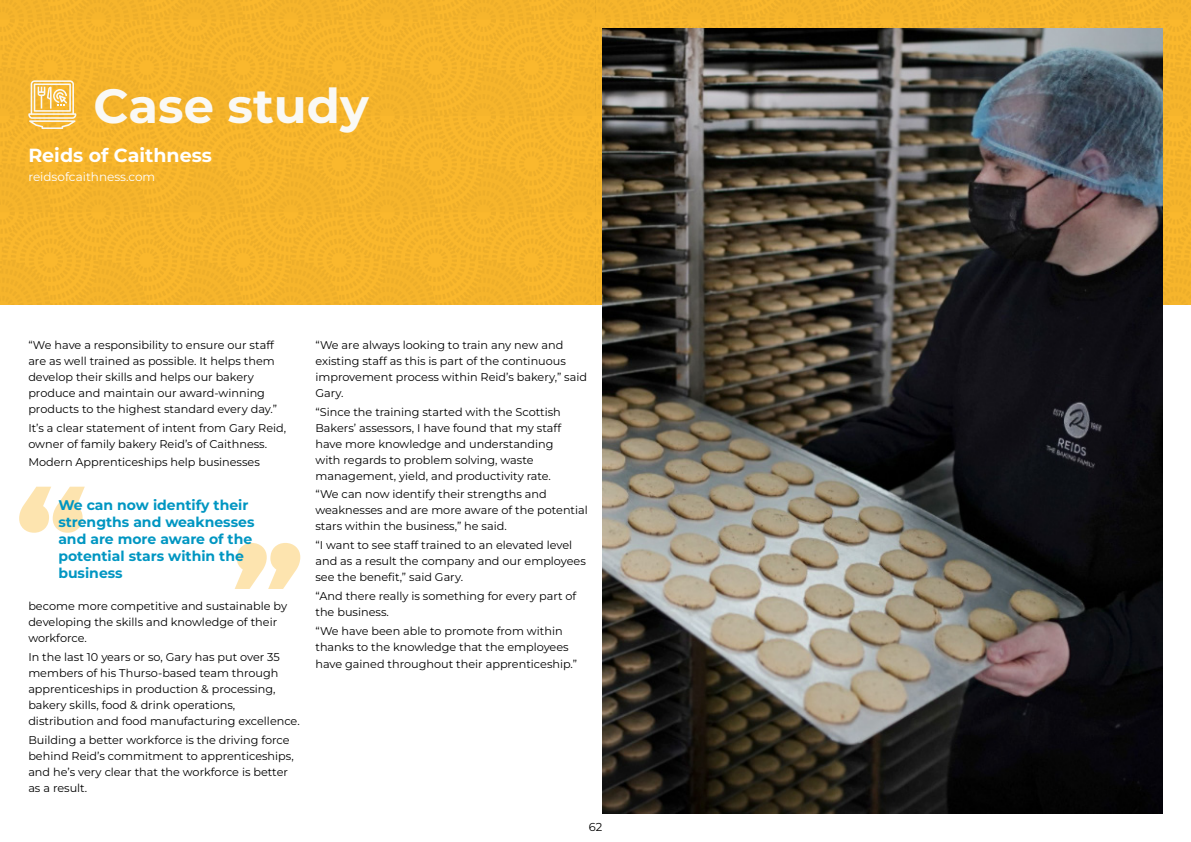
<style>
.page{position:relative;width:1191px;height:842px;background:#fff}
.page>*{position:absolute;margin:0;border:0;box-sizing:border-box;transform-origin:0 0}
.t1{font:700 48px "Montserrat";color:#faf9f5}
.t2{font:700 19px "Montserrat";color:#fff}
.t3{font:700 14px/17px "Montserrat";color:#0096c2}
.t4{font:12px "Montserrat";color:#fff}
.t5{font:11.5px "Montserrat";color:#000}
.t6{font:11.2px/16px "Montserrat";color:#000}
</style>
<div class="page">
<svg style="left:19px;top:487px;width:66px;height:46px"></svg>
<svg style="left:235px;top:543px;width:65px;height:46px"></svg>
<img style="left:0;top:0;width:1191px;height:305px">
<svg style="left:28px;top:80px;width:48px;height:49px;background:#f6cd77"></svg>
<img style="left:602px;top:28px;width:560px;height:786px">
<h1 class="t1" style="left:94px;top:74px;width:277px">Case study</h1>
<h2 class="t2" style="left:28px;top:142px;width:185px">Reids of Caithness</h2>
<p class="t4" style="left:28px;top:168px;width:128px">reidsofcaithness.com</p>
<p class="t6" style="left:28px;top:336px;width:250px">“We have a responsibility to ensure our staff are as well trained as possible. It helps them develop their skills and helps our bakery produce and maintain our award-winning products to the highest standard every day.”</p>
<p class="t6" style="left:28px;top:419px;width:259px">It’s a clear statement of intent from Gary Reid, owner of family bakery Reid’s of Caithness.</p>
<p class="t6" style="left:28px;top:454px;width:233px">Modern Apprenticeships help businesses</p>
<p class="t3" style="left:58px;top:496px;width:198px">We can now identify their strengths and weaknesses and are more aware of the potential stars within the business</p>
<p class="t6" style="left:28px;top:598px;width:260px">become more competitive and sustainable by developing the skills and knowledge of their workforce.</p>
<p class="t6" style="left:28px;top:649px;width:273px">In the last 10 years or so, Gary has put over 35 members of his Thurso-based team through apprenticeships in production &amp; processing, bakery skills, food &amp; drink operations, distribution and food manufacturing excellence.</p>
<p class="t6" style="left:28px;top:732px;width:267px">Building a better workforce is the driving force behind Reid’s commitment to apprenticeships, and he’s very clear that the workforce is better as a result.</p>
<p class="t6" style="left:315px;top:336px;width:273px">“We are always looking to train any new and existing staff as this is part of the continuous improvement process within Reid’s bakery,” said Gary.</p>
<p class="t6" style="left:315px;top:403px;width:247px">“Since the training started with the Scottish Bakers’ assessors, I have found that my staff have more knowledge and understanding with regards to problem solving, waste management, yield, and productivity rate.</p>
<p class="t6" style="left:315px;top:486px;width:274px">“We can now identify their strengths and weaknesses and are more aware of the potential stars within the business,” he said.</p>
<p class="t6" style="left:315px;top:537px;width:272px">“I want to see staff trained to an elevated level and as a result the company and our employees see the benefit,” said Gary.</p>
<p class="t6" style="left:315px;top:588px;width:262px">“And there really is something for every part of the business.</p>
<p class="t6" style="left:315px;top:623px;width:255px">“We have been able to promote from within thanks to the knowledge that the employees</p>
<p class="t6" style="left:315px;top:656px;width:263px">have gained throughout their apprenticeship.”</p>
<p class="t5" style="left:589px;top:819px;width:15px">62</p>
</div>
